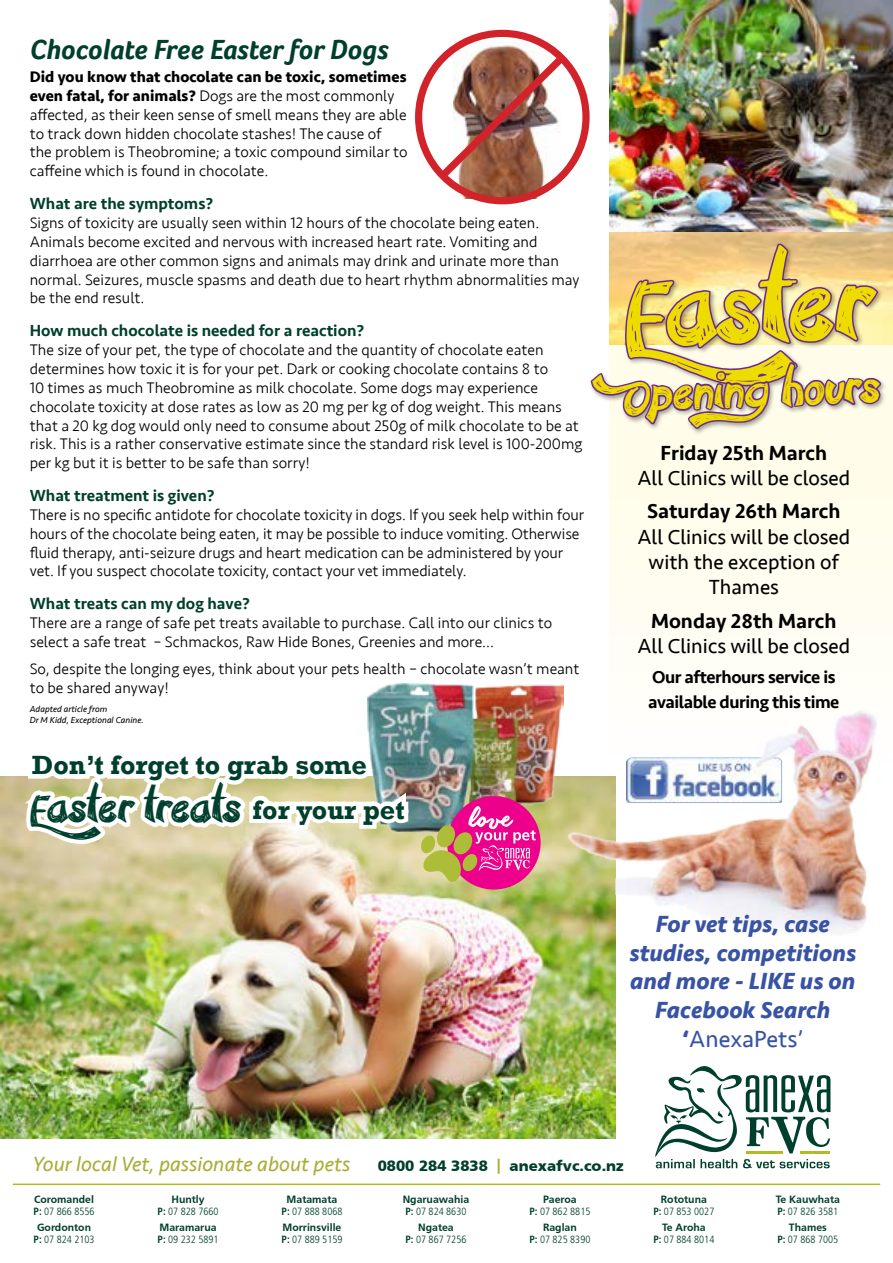
<style>
.page{position:relative;width:893px;height:1263px;background:#fff}
.page>*{position:absolute;margin:0;border:0;box-sizing:border-box;transform-origin:0 0}
.t1{font:108px "Confetti Stream";color:#eedc00}
.t2{font:48px "Confetti Stream";color:#eedc00}
.t3{font:45px "Confetti Stream";color:#003f2d}
.t4{font:italic 700 28.5px "Foco";letter-spacing:-.005em;color:#003f2d}
.t5{font:700 27px "Rockwell";color:#003f2d}
.t6{font:italic 700 24px/28.8px "Seravek";color:#3953a4;text-align:center}
.t7{font:21px/25.2px "Seravek";color:#000;text-align:center}
.t8{font:500 21px "Seravek";color:#000}
.t9{font:italic 21px "Seravek";color:#a9ae37}
.t10{font:500 18px/25.2px "Seravek";letter-spacing:-.025em;color:#000}
.t11{font:500 16.5px "Seravek";color:#003f2d}
.t12{font:300 15.75px/18.9px "Seravek";color:#000}
.t13{font:900 15px "Frutiger";color:#003f2d}
.t14{font:300 condensed 10.5px/12px "Frutiger";color:#003f2d;text-align:center}
.t15{font:700 10.5px/12px "Frutiger";color:#003f2d}
.t16{font:italic 9px/10.8px "Seravek";color:#000}
.s1{font-weight:700}
.s2{font-style:normal}
.s3{font-weight:400;font-style:normal}
.s4{color:#a9ae38}
.s5{font-stretch:condensed}
.s6{font-weight:300;font-stretch:condensed}
.s7{font-weight:700;font-stretch:normal}
</style>
<div class="page">
<img style="left:0;top:777px;width:615px;height:361px">
<div style="left:609px;top:296px;width:284px;height:459px;background:#fffde9"></div>
<hr style="left:13px;top:1183px;width:867px;height:2px;background:#afbc22">
<svg style="left:655px;top:1066px;width:176px;height:102px"></svg>
<svg style="left:590px;top:232px;width:293px;height:204px"></svg>
<img style="left:609px;top:0;width:284px;height:232px">
<img style="left:531px;top:711px;width:362px;height:225px">
<img style="left:454px;top:39px;width:103px;height:159px">
<div style="left:415px;top:30px;width:175px;height:174px;border:7px solid #d2232a;border-radius:50%"></div>
<img style="left:433px;top:49px;width:138px;height:136px">
<img style="left:368px;top:683px;width:196px;height:152px">
<svg style="left:13px;top:740px;width:399px;height:139px"></svg>
<div style="left:447px;top:796px;width:94px;height:93px;background:#ec008c;border-radius:50%"></div>
<svg style="left:420px;top:806px;width:116px;height:77px"></svg>
<h3 class="t4" style="left:30px;top:32px;width:360px">Chocolate Free Easter for Dogs</h3>
<p class="t12" style="left:30px;top:67px;width:379px"><span class="s1">Did you know that chocolate can be toxic, sometimes even fatal, for animals?</span> Dogs are the most commonly affected, as their keen sense of smell means they are able to track down hidden chocolate stashes! The cause of<br>the problem is Theobromine; a toxic compound similar to caffeine which is found in chocolate.</p>
<p class="t11" style="left:30px;top:193px;width:185px">What are the symptoms?</p>
<p class="t12" style="left:30px;top:213px;width:551px">Signs of toxicity are usually seen within 12 hours of the chocolate being eaten.<br>Animals become excited and nervous with increased heart rate. Vomiting and diarrhoea are other common signs and animals may drink and urinate more than normal. Seizures, muscle spasms and death due to heart rhythm abnormalities may be the end result.</p>
<p class="t11" style="left:30px;top:320px;width:336px">How much chocolate is needed for a reaction?</p>
<p class="t12" style="left:30px;top:340px;width:554px">The size of your pet, the type of chocolate and the quantity of chocolate eaten determines how toxic it is for your pet. Dark or cooking chocolate contains 8 to<br>10 times as much Theobromine as milk chocolate. Some dogs may experience chocolate toxicity at dose rates as low as 20 mg per kg of dog weight. This means that a 20 kg dog would only need to consume about 250g of milk chocolate to be at risk. This is a rather conservative estimate since the standard risk level is 100-200mg per kg but it is better to be safe than sorry!</p>
<p class="t11" style="left:30px;top:485px;width:186px">What treatment is given?</p>
<p class="t12" style="left:30px;top:505px;width:556px">There is no specific antidote for chocolate toxicity in dogs. If you seek help within four hours of the chocolate being eaten, it may be possible to induce vomiting. Otherwise fluid therapy, anti-seizure drugs and heart medication can be administered by your vet. If you suspect chocolate toxicity, contact your vet immediately.</p>
<p class="t11" style="left:30px;top:593px;width:222px">What treats can my dog have?</p>
<p class="t12" style="left:30px;top:613px;width:524px">There are a range of safe pet treats available to purchase. Call into our clinics to select a safe treat – Schmackos, Raw Hide Bones, Greenies and more...</p>
<p class="t12" style="left:30px;top:660px;width:551px">So, despite the longing eyes, think about your pets health – chocolate wasn’t meant to be shared anyway!</p>
<p class="t16" style="left:30px;top:704px;width:115px">Adapted article from<br>Dr M Kidd, Exceptional Canine.</p>
<h1 class="t1" style="left:623px;top:250px;width:249px;rotate:-2deg">Easter</h1>
<h2 class="t2" style="left:623px;top:368px;width:259px;rotate:-2deg">Opening hours</h2>
<h3 class="t8" style="left:660px;top:439px;width:168px">Friday 25th March</h3>
<h3 class="t7" style="left:637px;top:465px;width:214px">All Clinics will be closed</h3>
<h3 class="t8" style="left:647px;top:498px;width:195px">Saturday 26th March</h3>
<h3 class="t7" style="left:637px;top:524px;width:214px">All Clinics will be closed with the exception of<br>Thames</h3>
<h3 class="t8" style="left:651px;top:608px;width:187px">Monday 28th March</h3>
<h3 class="t7" style="left:637px;top:633px;width:214px">All Clinics will be closed</h3>
<p class="t10" style="left:648px;top:664px;width:193px">Our afterhours service is available during this time</p>
<h3 class="t5" style="left:32px;top:749px;width:337px">Don’t forget to grab some</h3>
<h3 class="t3" style="left:30px;top:782px;width:376px">Easter treats <sup>for</sup> <sup>your</sup> <sup>pet</sup></h3>
<h3 class="t6" style="left:630px;top:909px;width:228px">For vet tips, case studies, competitions and more - LIKE us on<br>Facebook Search <span class="s2">‘</span><span class="s3">AnexaPets’</span></h3>
<h3 class="t9" style="left:33px;top:1147px;width:319px">Your local Vet, passionate about pets</h3>
<p class="t13" style="left:378px;top:1157px;width:248px">0800 284 3838 <span class="s4">|</span> anexafvc.co.nz</p>
<p class="t15" style="left:34px;top:1193px;width:62px">Coromandel<br><span class="s5">P:</span> <span class="s6">07 866 8556</span></p>
<p class="t15" style="left:34px;top:1221px;width:62px;text-align:center">Gordonton<br><span class="s5">P:</span> <span class="s6">07 824 2103</span></p>
<p class="t14" style="left:158px;top:1193px;width:62px"><span class="s7">Huntly<br></span><span class="s1">P:</span> 07 828 7660</p>
<p class="t15" style="left:158px;top:1221px;width:62px">Maramarua<br><span class="s5">P:</span> <span class="s6">09 232 5891</span></p>
<p class="t15" style="left:403px;top:1193px;width:68px">Ngaruawahia<br><span class="s5">P:</span> <span class="s6">07 824 8630</span></p>
<p class="t14" style="left:405px;top:1222px;width:62px"><span class="s7">Ngatea<br></span><span class="s1">P:</span> 07 867 7256</p>
<p class="t14" style="left:282px;top:1193px;width:62px"><span class="s7">Matamata<br></span><span class="s1">P:</span> 07 888 8068</p>
<p class="t15" style="left:282px;top:1221px;width:62px">Morrinsville<br><span class="s5">P:</span> <span class="s6">07 889 5159</span></p>
<p class="t14" style="left:529px;top:1193px;width:62px"><span class="s7">Paeroa<br></span><span class="s1">P:</span> 07 862 8815</p>
<p class="t14" style="left:529px;top:1222px;width:62px"><span class="s7">Raglan<br></span><span class="s1">P:</span> 07 825 8390</p>
<p class="t14" style="left:653px;top:1193px;width:62px"><span class="s7">Rototuna<br></span><span class="s1">P:</span> 07 853 0027</p>
<p class="t14" style="left:653px;top:1222px;width:62px"><span class="s7">Te Aroha<br></span><span class="s1">P:</span> 07 884 8014</p>
<p class="t15" style="left:776px;top:1193px;width:66px">Te Kauwhata<br><span class="s5">P:</span> <span class="s6">07 826 3581</span></p>
<p class="t14" style="left:777px;top:1222px;width:62px"><span class="s7">Thames<br></span><span class="s1">P:</span> 07 868 7005</p>
</div>
